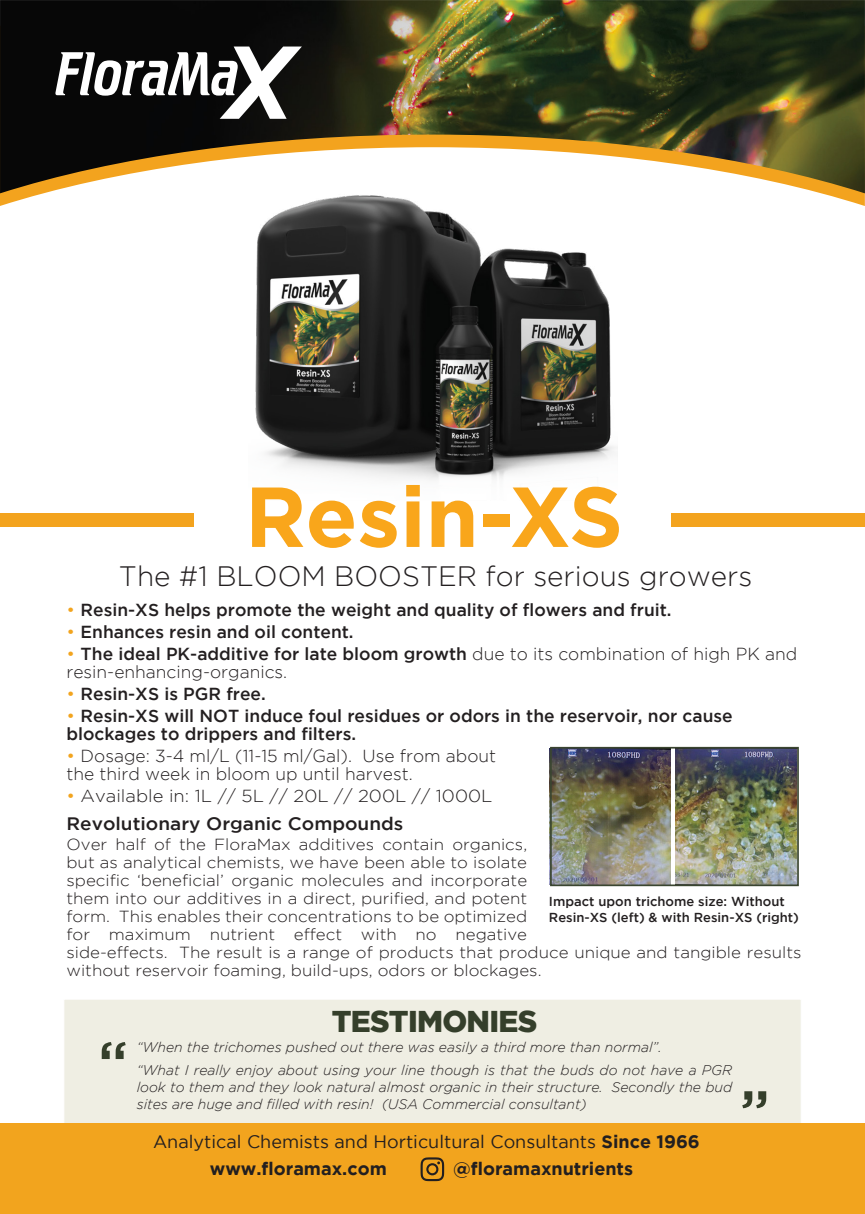
<style>
.page{position:relative;width:865px;height:1214px;background:#fff}
.page>*{position:absolute;margin:0;border:0;box-sizing:border-box;transform-origin:0 0}
.t1{font:700 84.8px "Gotham";color:#f9a61b}
.t2{font:500 60px "Gotham";color:#353f2b}
.t3{font:900 30px "Gotham";letter-spacing:-.025em;color:#353f2b}
.t4{font:300 28px "Gotham";color:#231f20}
.t5{font:18px "Gotham";color:#231f20}
.t6{font:700 18px "Gotham";color:#231f20}
.t7{font:500 18px "Gotham";color:#231f20;scale:1.05 1}
.t8{font:500 17.4px/18px "Gotham";color:#231f20}
.t9{font:300 17.4px/18px "Gotham";color:#231f20}
.t10{font:300 17.4px "Gotham";color:#231f20;scale:1.05 1}
.t11{font:300 16px/18px "Gotham";color:#231f20;scale:1.05 1}
.t12{font:italic 300 14px/22.8px "Gotham";color:#231f20}
.t13{font:500 13px/16px "Gotham";color:#231f20}
.s1{font-weight:300;color:#f2a41e}
.s2{color:#f2a41e}
.s3{font-weight:500}
.s4{font-weight:700}
.s5{font-style:inherit}
</style>
<div class="page">
<img style="left:255px;top:206px;width:361px;height:274px">
<div style="left:0;top:513px;width:193px;height:14px;background:#f3a31e"></div>
<div style="left:671px;top:513px;width:193px;height:14px;background:#f3a31e"></div>
<svg style="left:0;top:193px;width:864px;height:13px"></svg>
<img style="left:0;top:0;width:865px;height:193px">
<svg style="left:55px;top:47px;width:247px;height:72px"></svg>
<div style="left:63px;top:998px;width:738px;height:153px;background:#efeee3;border:1px solid #fff"></div>
<div style="left:0;top:1123px;width:865px;height:90px;background:#f2a41e"></div>
<svg style="left:420px;top:1157px;width:24px;height:23px"></svg>
<img style="left:553px;top:749px;width:117px;height:134px">
<img style="left:675px;top:749px;width:120px;height:134px">
<div style="left:550px;top:746px;width:248px;height:140px;border:2px solid #3a4530"></div>
<h1 class="t1" style="left:245px;top:460px;width:380px">Resin-XS</h1>
<h3 class="t4" style="left:119px;top:561px;width:635px">The #1 BLOOM BOOSTER for serious growers</h3>
<p class="t8" style="left:66px;top:600px;width:606px"><span class="s1">•</span> Resin-XS helps promote the weight and quality of flowers and fruit.</p>
<p class="t8" style="left:66px;top:622px;width:288px"><span class="s1">•</span> Enhances resin and oil content.</p>
<p class="t9" style="left:66px;top:644px;width:732px"><span class="s2">•</span> <span class="s3">The ideal PK-additive for late bloom growth</span> due to its combination of high PK and resin-enhancing-organics.</p>
<p class="t8" style="left:66px;top:684px;width:201px"><span class="s1">•</span> Resin-XS is PGR free.</p>
<p class="t8" style="left:66px;top:706px;width:667px"><span class="s1">•</span> Resin-XS will NOT induce foul residues or odors in the reservoir, nor cause blockages to drippers and filters.</p>
<p class="t9" style="left:66px;top:746px;width:431px"><span class="s2">•</span> Dosage: 3-4 ml/L (11-15 ml/Gal). Use from about the third week in bloom up until harvest.</p>
<p class="t10" style="left:66px;top:786px;width:407px"><span class="s2">•</span> Available in: 1L // 5L // 20L // 200L // 1000L</p>
<p class="t7" style="left:66px;top:813px;width:322px">Revolutionary Organic Compounds</p>
<p class="t11" style="left:66px;top:835px;width:701px">Over half of the FloraMax additives contain organics,<br>but as analytical chemists, we have been able to isolate<br>specific ‘beneficial’ organic molecules and incorporate<br>them into our additives in a direct, purified, and potent<br>form. This enables their concentrations to be optimized<br>for maximum nutrient effect with no negative<br>side-effects. The result is a range of products that produce unique and tangible results without reservoir foaming, build-ups, odors or blockages.</p>
<p class="t13" style="left:549px;top:892px;width:251px">Impact upon trichome size: Without<br>Resin-XS (left) &amp; with Resin-XS (right)</p>
<h2 class="t2" style="left:98px;top:1028px;width:32px">“</h2>
<h3 class="t3" style="left:332px;top:1004px;width:207px">TESTIMONIES</h3>
<p class="t12" style="left:137px;top:1035px;width:597px">“When the trichomes pushed out there was easily a third more than normal”.<br>“What I really enjoy about using your line though is that the buds do not have a PGR</p>
<p class="t12" style="left:137px;top:1078px;width:597px;line-height:16.8px">look to them and they look natural almost organic in their structure. Secondly the bud sites are huge and filled with resin! (USA Commercial consultant)</p>
<p class="t5" style="left:153px;top:1131px;width:548px">Analytical Chemists and Horticultural Consultants <span class="s4">Since 1966</span></p>
<p class="t6" style="left:210px;top:1157px;width:178px">www.floramax.com</p>
<p class="t6" style="left:453px;top:1157px;width:181px"><span class="s5">@</span>floramaxnutrients</p>
<h2 class="t2" style="left:770px;top:1121px;width:32px;rotate:-180deg">“</h2>
</div>
